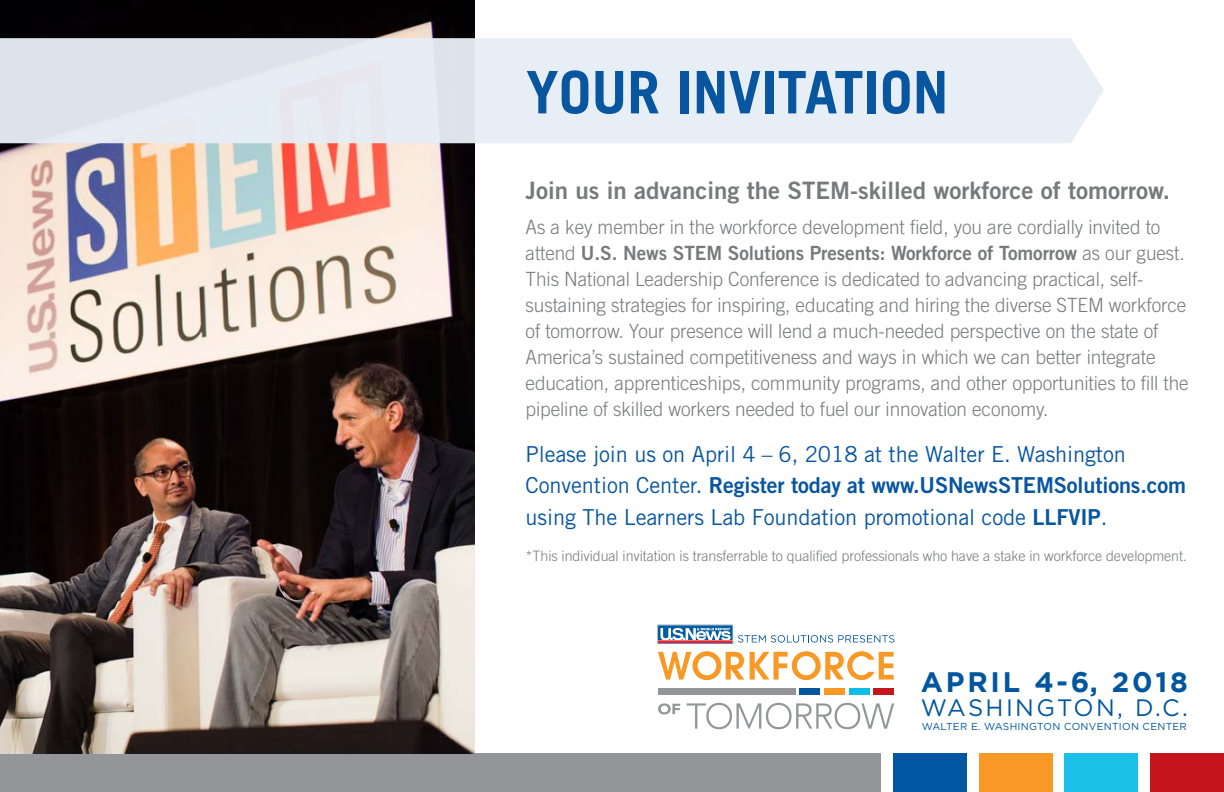
<style>
.page{position:relative;width:1224px;height:792px;background:#fff}
.page>*{position:absolute;margin:0;border:0;box-sizing:border-box;transform-origin:0 0}
.t1{font:700 58.8px "Trade Gothic";color:#0855a0}
.t2{font:700 28.2px "Gotham";letter-spacing:.1em;color:#00569f}
.t3{font:24px "Trade Gothic LT Bold Two";color:#78797c}
.t4{font:23.8px "Gotham";letter-spacing:.1em;color:#00569f}
.t5{font:22px "Trade Gothic LT";letter-spacing:-.005em;color:#0855a0}
.t6{font:22px "Trade Gothic LT Bold Two";letter-spacing:-.005em;color:#0855a0}
.t7{font:300 19.6px/26px "Trade Gothic LT";letter-spacing:-.005em;color:#78797c}
.t8{font:19.6px "Trade Gothic LT Bold Two";letter-spacing:-.005em;color:#78797c}
.t9{font:300 14.4px "Trade Gothic LT";letter-spacing:-.005em;color:#78797c}
.t10{font:10.2px "Gotham";letter-spacing:.03em;color:#00569f}
.s1{font-family:"Trade Gothic LT";font-weight:300}
.s2{font-family:"Trade Gothic LT"}
.s3{font-family:"Trade Gothic LT Bold Two"}
</style>
<div class="page">
<img style="left:0;top:0;width:475px;height:753px">
<svg style="left:0;top:38px;width:1104px;height:105px;background:#e5ebf2"></svg>
<div style="left:979px;top:753px;width:73px;height:39px;background:#f89927"></div>
<div style="left:893px;top:753px;width:73px;height:39px;background:#0056a1"></div>
<div style="left:1151px;top:753px;width:73px;height:39px;background:#c4161c"></div>
<div style="left:1065px;top:753px;width:73px;height:39px;background:#1bbfe8"></div>
<div style="left:0;top:753px;width:880px;height:39px;background:#939598"></div>
<svg style="left:658px;top:651px;width:86px;height:29px"></svg>
<svg style="left:750px;top:651px;width:144px;height:29px"></svg>
<svg style="left:658px;top:625px;width:236px;height:18px"></svg>
<div style="left:799px;top:688px;width:21px;height:7px;background:#00569f"></div>
<div style="left:824px;top:688px;width:21px;height:7px;background:#f89925"></div>
<div style="left:849px;top:688px;width:20px;height:7px;background:#0cbde6"></div>
<div style="left:874px;top:688px;width:20px;height:7px;background:#c4161c"></div>
<div style="left:658px;top:688px;width:137px;height:7px;background:#939598"></div>
<svg style="left:687px;top:703px;width:207px;height:26px"></svg>
<svg style="left:658px;top:703px;width:22px;height:11px"></svg>
<h1 class="t1" style="left:526px;top:56px;width:424px">YOUR INVITATION</h1>
<p class="t3" style="left:526px;top:175px;width:646px">Join us in advancing the STEM-skilled workforce of tomorrow.</p>
<p class="t7" style="left:526px;top:213px;width:636px">As a key member in the workforce development field, you are cordially invited to</p>
<p class="t8" style="left:526px;top:241px;width:661px"><span class="s1">attend</span> U.S. News STEM Solutions Presents: Workforce of Tomorrow <span class="s1">as our guest.</span></p>
<p class="t7" style="left:526px;top:266px;width:665px">This National Leadership Conference is dedicated to advancing practical, self&shy;sustaining strategies for inspiring, educating and hiring the diverse STEM workforce of tomorrow. Your presence will lend a much-needed perspective on the state of America’s sustained competitiveness and ways in which we can better integrate education, apprenticeships, community programs, and other opportunities to fill the pipeline of skilled workers needed to fuel our innovation economy.</p>
<p class="t5" style="left:526px;top:441px;width:602px">Please join us on April 4 – 6, 2018 at the Walter E. Washington</p>
<p class="t6" style="left:526px;top:472px;width:662px"><span class="s2">Convention Center.</span> Register today at www.USNewsSTEMSolutions.com</p>
<p class="t5" style="left:526px;top:504px;width:583px">using The Learners Lab Foundation promotional code <span class="s3">LLFVIP</span>.</p>
<p class="t9" style="left:526px;top:548px;width:663px">*This individual invitation is transferrable to qualified professionals who have a stake in workforce development.</p>
<h2 class="t2" style="left:921px;top:666px;width:269px">APRIL 4-6, 2018</h2>
<p class="t4" style="left:921px;top:692px;width:269px">WASHINGTON, D.C.</p>
<p class="t10" style="left:922px;top:719px;width:267px">WALTER E. WASHINGTON CONVENTION CENTER</p>
</div>
